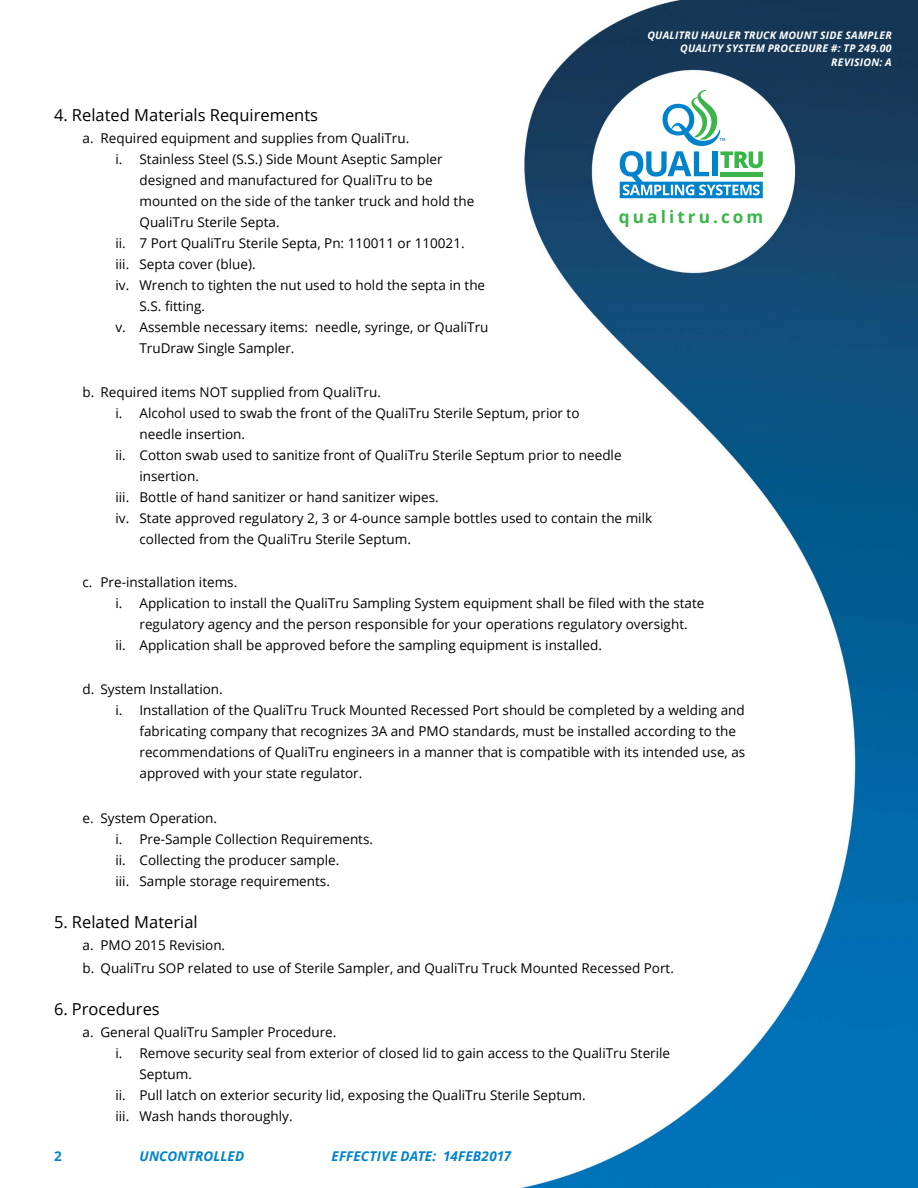
<style>
.page{position:relative;width:918px;height:1188px;background:#fff}
.page>*{position:absolute;margin:0;border:0;box-sizing:border-box;transform-origin:0 0}
.t1{font:700 17.1px "Open Sans";letter-spacing:.18em;color:#39b54a}
.t2{font:16.5px "Open Sans";color:#000}
.t3{font:13.5px/21px "Open Sans";color:#000}
.t4{font:italic 700 13.5px "Open Sans";letter-spacing:.01em;color:#0083ca}
.t5{font:700 13.5px "Open Sans";color:#0083ca}
.t6{font:italic 700 10.5px/13.5px "Open Sans";letter-spacing:.02em;color:#fff;text-align:right}
</style>
<div class="page">
<img style="left:519px;top:1px;width:399px;height:1187px">
<svg style="left:620px;top:90px;width:143px;height:108px"></svg>
<p class="t6" style="left:647px;top:28px;width:246px">QUALITRU HAULER TRUCK MOUNT SIDE SAMPLER<br>QUALITY SYSTEM PROCEDURE #: TP 249.00<br>REVISION: A</p>
<p class="t2" style="left:54px;top:103px;width:266px">4. Related Materials Requirements</p>
<p class="t3" style="left:82px;top:127px;width:328px">a. Required equipment and supplies from QualiTru.</p>
<p class="t3" style="left:115px;top:148px;width:329px">i. Stainless Steel (S.S.) Side Mount Aseptic Sampler</p>
<p class="t3" style="left:139px;top:169px;width:295px">designed and manufactured for QualiTru to be</p>
<p class="t3" style="left:139px;top:190px;width:336px">mounted on the side of the tanker truck and hold the</p>
<p class="t3" style="left:139px;top:211px;width:142px">QualiTru Sterile Septa.</p>
<p class="t3" style="left:115px;top:232px;width:351px">ii. 7 Port QualiTru Sterile Septa, Pn: 110011 or 110021.</p>
<p class="t3" style="left:115px;top:253px;width:142px">iii. Septa cover (blue).</p>
<p class="t3" style="left:115px;top:274px;width:371px">iv. Wrench to tighten the nut used to hold the septa in the</p>
<p class="t3" style="left:139px;top:295px;width:67px">S.S. fitting.</p>
<p class="t3" style="left:115px;top:316px;width:375px">v. Assemble necessary items: needle, syringe, or QualiTru</p>
<p class="t3" style="left:139px;top:337px;width:156px">TruDraw Single Sampler.</p>
<p class="t3" style="left:82px;top:381px;width:300px">b. Required items NOT supplied from QualiTru.</p>
<p class="t3" style="left:115px;top:402px;width:466px">i. Alcohol used to swab the front of the QualiTru Sterile Septum, prior to</p>
<p class="t3" style="left:139px;top:423px;width:107px">needle insertion.</p>
<p class="t3" style="left:115px;top:444px;width:508px">ii. Cotton swab used to sanitize front of QualiTru Sterile Septum prior to needle</p>
<p class="t3" style="left:139px;top:465px;width:61px">insertion.</p>
<p class="t3" style="left:115px;top:486px;width:325px">iii. Bottle of hand sanitizer or hand sanitizer wipes.</p>
<p class="t3" style="left:115px;top:507px;width:538px">iv. State approved regulatory 2, 3 or 4-ounce sample bottles used to contain the milk</p>
<p class="t3" style="left:139px;top:528px;width:273px">collected from the QualiTru Sterile Septum.</p>
<p class="t3" style="left:82px;top:571px;width:156px">c. Pre-installation items.</p>
<p class="t3" style="left:115px;top:592px;width:590px">i. Application to install the QualiTru Sampling System equipment shall be filed with the state</p>
<p class="t3" style="left:139px;top:613px;width:550px">regulatory agency and the person responsible for your operations regulatory oversight.</p>
<p class="t3" style="left:115px;top:634px;width:488px">ii. Application shall be approved before the sampling equipment is installed.</p>
<p class="t3" style="left:83px;top:678px;width:142px">d. System Installation.</p>
<p class="t3" style="left:115px;top:699px;width:631px">i. Installation of the QualiTru Truck Mounted Recessed Port should be completed by a welding and</p>
<p class="t3" style="left:139px;top:720px;width:598px">fabricating company that recognizes 3A and PMO standards, must be installed according to the</p>
<p class="t3" style="left:139px;top:741px;width:607px">recommendations of QualiTru engineers in a manner that is compatible with its intended use, as</p>
<p class="t3" style="left:139px;top:762px;width:224px">approved with your state regulator.</p>
<p class="t3" style="left:115px;top:807px;width:259px;text-indent:-33px">e. System Operation.<br>i. Pre-Sample Collection Requirements. ii. Collecting the producer sample.<br>iii. Sample storage requirements.</p>
<p class="t2" style="left:54px;top:910px;width:145px">5. Related Material</p>
<p class="t3" style="left:82px;top:934px;width:593px;line-height:22.5px">a. PMO 2015 Revision.<br>b. QualiTru SOP related to use of Sterile Sampler, and QualiTru Truck Mounted Recessed Port.</p>
<p class="t2" style="left:54px;top:997px;width:107px">6. Procedures</p>
<p class="t3" style="left:82px;top:1021px;width:255px">a. General QualiTru Sampler Procedure.</p>
<p class="t3" style="left:115px;top:1042px;width:556px">i. Remove security seal from exterior of closed lid to gain access to the QualiTru Sterile</p>
<p class="t3" style="left:139px;top:1063px;width:54px">Septum.</p>
<p class="t3" style="left:115px;top:1084px;width:472px">ii. Pull latch on exterior security lid, exposing the QualiTru Sterile Septum.</p>
<p class="t3" style="left:115px;top:1105px;width:179px">iii. Wash hands thoroughly.</p>
<p class="t1" style="left:619px;top:204px;width:146px">qualitru.com</p>
<p class="t5" style="left:54px;top:1147px;width:9px">2</p>
<p class="t4" style="left:139px;top:1147px;width:106px">UNCONTROLLED</p>
<p class="t4" style="left:331px;top:1147px;width:181px">EFFECTIVE DATE: 14FEB2017</p>
</div>
